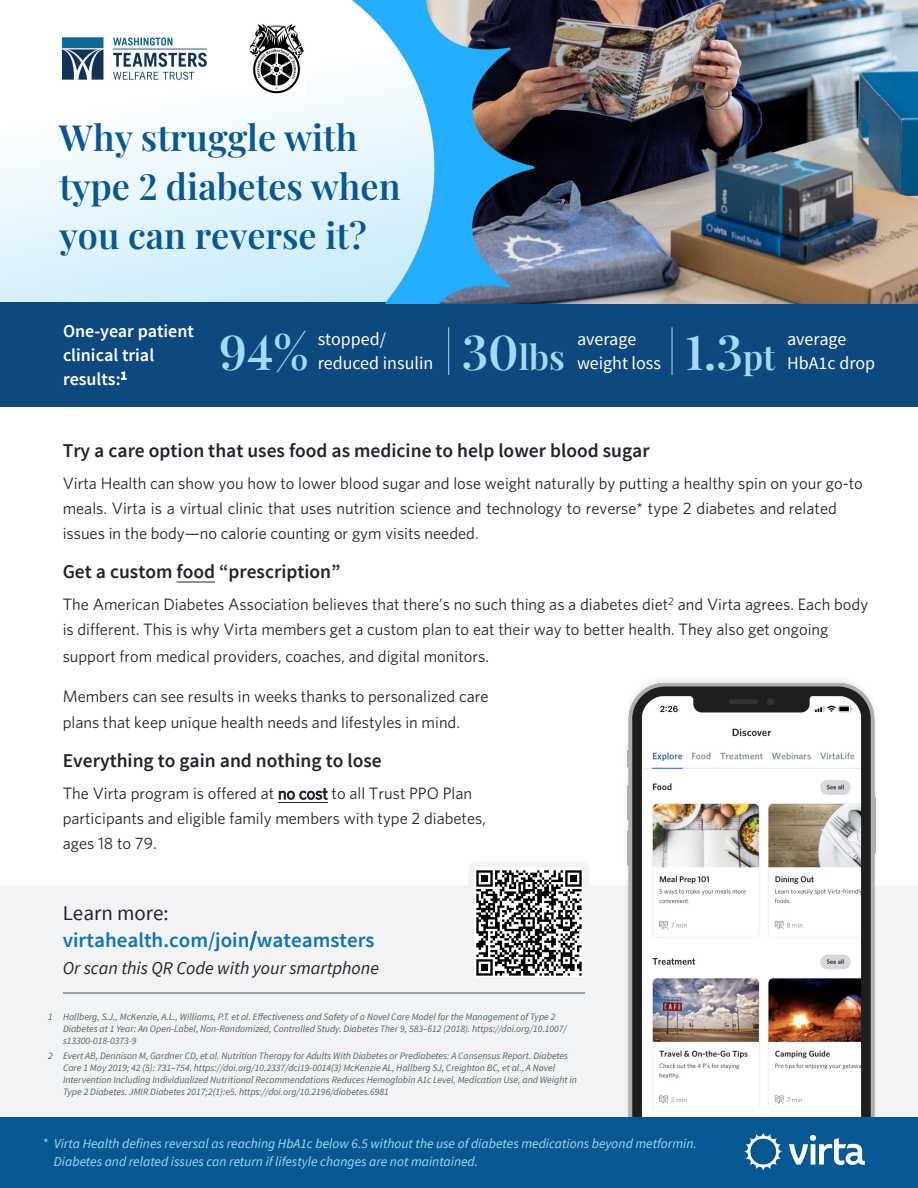
<style>
.page{position:relative;width:918px;height:1188px;background:#fff}
.page>*{position:absolute;margin:0;border:0;box-sizing:border-box;transform-origin:0 0}
.H3_Serif{font:600 48px "Playfair Display";color:#a3dbf6}
.H5_Serif{font:600 36px/49.1px "Playfair Display";color:#075892}
.H3_Serif-2{font:600 34.5px "Playfair Display";color:#a3dbf6}
.H5_Sans{font:600 21px/27px "Source Sans Pro";color:#1074b7}
.Paragraph_-_Source_S{font:600 19.5px "Source Sans Pro";color:#22242a}
.Paragraph_-_Source_S-2{font:18px/24px "Source Sans Pro";color:#fff}
.H6_Sans{font:600 18px/24px "Source Sans Pro";color:#fff}
.H5_Sans-2{font:italic 18px "Source Sans Pro";color:#22242a}
.Paragraph_-_Source_S-3{font:16.5px/25.2px "Whitney";color:#22242a}
.Paragraph_Extra_Smal{font:italic 13.5px/18px "Source Sans Pro";color:#a3dbf6}
.Paragraph_Extra_Smal-2{font:italic 9.75px/12px "Source Sans Pro";color:#4c636b}
.s1{font-size:34.5px}
.s2{font-size:48px}
.s3{font-weight:400;color:#22242a}
</style>
<div class="page">
<div style="left:0;top:302px;width:918px;height:104px;background:#0d487e"></div>
<hr style="left:448px;top:327px;width:1px;height:48px;background:#a3dbf6">
<hr style="left:672px;top:327px;width:1px;height:48px;background:#a3dbf6">
<div style="left:0;top:885px;width:918px;height:233px;background:#f2f3f4"></div>
<div style="left:622px;top:675px;width:259px;height:446px;background:#f5f5f5"></div>
<img style="left:628px;top:683px;width:247px;height:435px">
<hr style="left:63px;top:993px;width:522px;height:1px;background:#464b54">
<img style="left:475px;top:870px;width:108px;height:106px">
<img style="left:1px;top:1px;width:917px;height:302px">
<div style="left:0;top:1118px;width:918px;height:70px;background:#075892"></div>
<svg style="left:789px;top:1135px;width:76px;height:30px"></svg>
<svg style="left:744px;top:1132px;width:38px;height:39px"></svg>
<div style="left:468px;top:861px;width:122px;height:122px;border:6px solid #f2f3f4;border-radius:6px"></div>
<img style="left:62px;top:21px;width:244px;height:73px">
<hr style="left:278px;top:802px;width:50px;height:1px;background:#22242a">
<hr style="left:177px;top:582px;width:38px;height:1px;background:#22242a">
<p class="H5_Serif" style="left:59px;top:110px;width:343px">Why struggle with type 2 diabetes when you can reverse it?</p>
<p class="H6_Sans" style="left:63px;top:320px;width:133px">One-year patient clinical trial results:<sup>1</sup></p>
<p class="H3_Serif" style="left:219px;top:314px;width:91px">94%</p>
<p class="Paragraph_-_Source_S-2" style="left:318px;top:327px;width:117px">stopped/ reduced insulin</p>
<p class="H3_Serif" style="left:686px;top:314px;width:91px">1.3<span class="s1">pt</span></p>
<p class="Paragraph_-_Source_S-2" style="left:787px;top:327px;width:61px">average</p>
<p class="H3_Serif-2" style="left:462px;top:330px;width:105px"><span class="s2">30</span>lbs</p>
<p class="Paragraph_-_Source_S-2" style="left:577px;top:327px;width:86px">average weight loss</p>
<p class="Paragraph_-_Source_S-2" style="left:787px;top:351px;width:90px">HbA1c drop</p>
<p class="Paragraph_-_Source_S" style="left:63px;top:438px;width:588px">Try a care option that uses food as medicine to help lower blood sugar</p>
<p class="Paragraph_-_Source_S-3" style="left:63px;top:470px;width:802px">Virta Health can show you how to lower blood sugar and lose weight naturally by putting a healthy spin on your go-to meals. Virta is a virtual clinic that uses nutrition science and technology to reverse* type 2 diabetes and related issues in the body—no calorie counting or gym visits needed.</p>
<p class="Paragraph_-_Source_S" style="left:63px;top:559px;width:279px">Get a custom food “prescription”</p>
<p class="Paragraph_-_Source_S-3" style="left:63px;top:592px;width:807px;line-height:24.8px">The American Diabetes Association believes that there’s no such thing as a diabetes diet<sup>2</sup> and Virta agrees. Each body is different. This is why Virta members get a custom plan to eat their way to better health. They also get ongoing</p>
<p class="Paragraph_-_Source_S-3" style="left:63px;top:643px;width:428px">support from medical providers, coaches, and digital monitors.</p>
<p class="Paragraph_-_Source_S-3" style="left:63px;top:683px;width:427px">Members can see results in weeks thanks to personalized care plans that keep unique health needs and lifestyles in mind.</p>
<p class="Paragraph_-_Source_S" style="left:63px;top:748px;width:321px">Everything to gain and nothing to lose</p>
<p class="Paragraph_-_Source_S-3" style="left:63px;top:781px;width:425px;line-height:24.6px">The Virta program is offered at no cost to all Trust PPO Plan participants and eligible family members with type 2 diabetes, ages 18 to 79.</p>
<p class="H5_Sans" style="left:63px;top:900px;width:313px"><span class="s3">Learn more: </span>virtahealth.com/join/wateamsters</p>
<p class="H5_Sans-2" style="left:63px;top:957px;width:318px">Or scan this QR Code with your smartphone</p>
<p class="Paragraph_Extra_Smal-2" style="left:63px;top:1011px;width:505px;text-indent:-15px">1 Hallberg, S.J., McKenzie, A.L., Williams, P.T. et al. Effectiveness and Safety of a Novel Care Model for the Management of Type 2<br>Diabetes at 1 Year: An Open-Label, Non-Randomized, Controlled Study. Diabetes Ther 9, 583–612 (2018). https://doi.org/10.1007/ s13300-018-0373-9</p>
<p class="Paragraph_Extra_Smal-2" style="left:63px;top:1050px;width:515px;text-indent:-15px">2 Evert AB, Dennison M, Gardner CD, et al. Nutrition Therapy for Adults With Diabetes or Prediabetes: A Consensus Report. Diabetes Care 1 May 2019; 42 (5): 731–754. https://doi.org/10.2337/dci19-0014(3) McKenzie AL, Hallberg SJ, Creighton BC, et al., A Novel Intervention Including Individualized Nutritional Recommendations Reduces Hemoglobin A1c Level, Medication Use, and Weight in Type 2 Diabetes. JMIR Diabetes 2017;2(1):e5. https://doi.org/10.2196/diabetes.6981</p>
<p class="Paragraph_Extra_Smal" style="left:54px;top:1134px;width:644px;text-indent:-12px">* Virta Health defines reversal as reaching HbA1c below 6.5 without the use of diabetes medications beyond metformin.<br>Diabetes and related issues can return if lifestyle changes are not maintained.</p>
</div>
